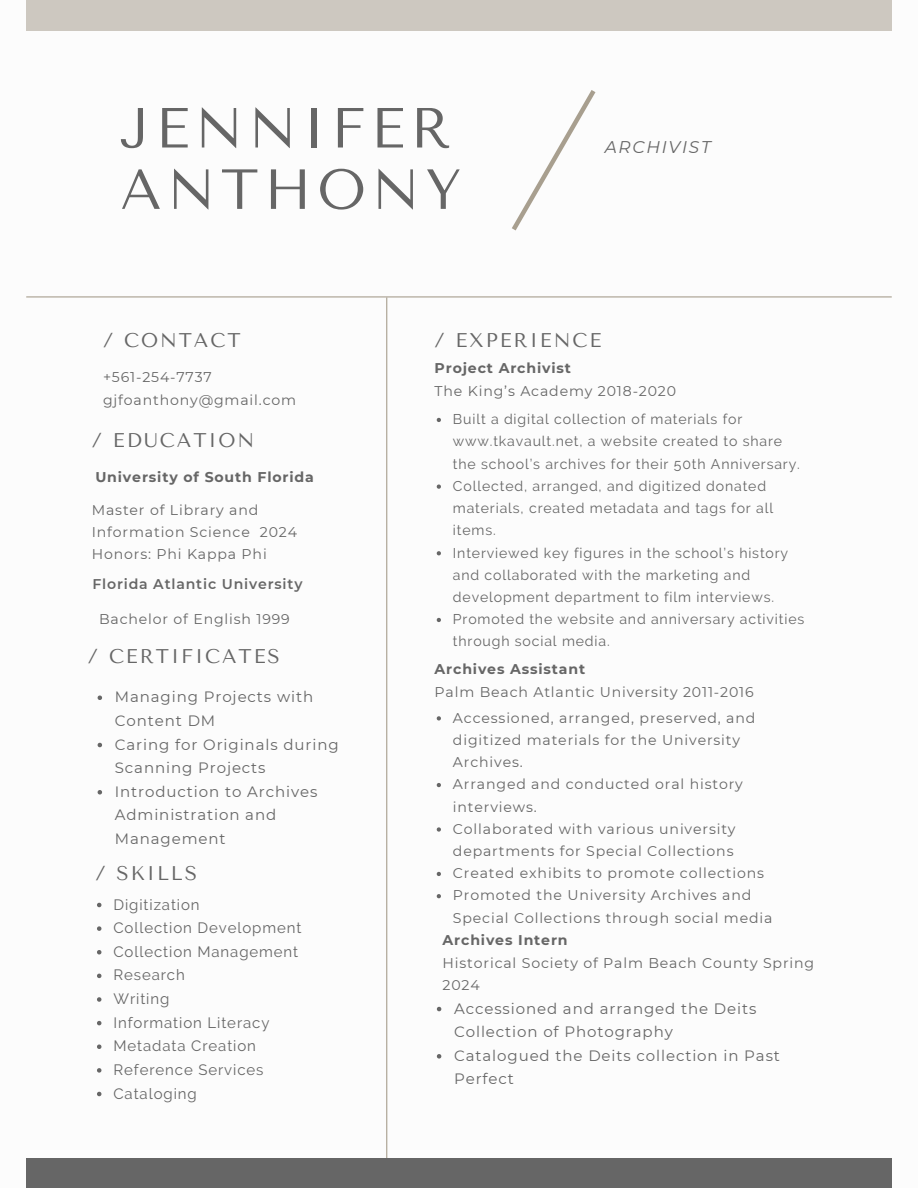
<style>
.page{position:relative;width:918px;height:1188px;background:#fff}
.page>*{position:absolute;margin:0;border:0;box-sizing:border-box;transform-origin:0 0}
.t1{font:56.4px/61.3px "Tenor Sans";letter-spacing:.1em;color:#666}
.t2{font:19.8px "Tenor Sans";letter-spacing:.1em;color:#666}
.t3{font:italic 16.95px "Montserrat";letter-spacing:.1em;color:#666}
.t4{font:15px/23.7px "Montserrat";letter-spacing:.06em;color:#666}
.t5{font:15px "Raleway";letter-spacing:.06em;color:#666}
.t6{font:14.1px/22.2px "Montserrat";letter-spacing:.06em;color:#666}
.t7{font:14.1px/22.2px "Raleway";letter-spacing:.06em;color:#666}
.t8{font:700 14.1px "Montserrat";letter-spacing:.06em;color:#666}
.t9{font:600 14.1px "Montserrat";letter-spacing:.06em;color:#666}
</style>
<div class="page">
<svg style="left:98px;top:696px;width:4px;height:4px"></svg>
<svg style="left:98px;top:743px;width:4px;height:4px"></svg>
<svg style="left:98px;top:790px;width:4px;height:5px"></svg>
<svg style="left:437px;top:418px;width:4px;height:4px"></svg>
<svg style="left:437px;top:485px;width:4px;height:4px"></svg>
<svg style="left:437px;top:551px;width:4px;height:4px"></svg>
<svg style="left:437px;top:618px;width:4px;height:4px"></svg>
<svg style="left:437px;top:716px;width:4px;height:5px"></svg>
<svg style="left:437px;top:783px;width:4px;height:4px"></svg>
<svg style="left:437px;top:827px;width:4px;height:5px"></svg>
<svg style="left:437px;top:872px;width:4px;height:4px"></svg>
<svg style="left:437px;top:894px;width:4px;height:4px"></svg>
<svg style="left:437px;top:1007px;width:4px;height:4px"></svg>
<svg style="left:437px;top:1054px;width:4px;height:5px"></svg>
<svg style="left:97px;top:903px;width:4px;height:4px"></svg>
<svg style="left:97px;top:926px;width:4px;height:5px"></svg>
<svg style="left:97px;top:950px;width:4px;height:5px"></svg>
<svg style="left:97px;top:974px;width:4px;height:4px"></svg>
<svg style="left:97px;top:997px;width:4px;height:5px"></svg>
<svg style="left:97px;top:1021px;width:4px;height:4px"></svg>
<svg style="left:97px;top:1045px;width:4px;height:4px"></svg>
<svg style="left:97px;top:1068px;width:4px;height:5px"></svg>
<svg style="left:97px;top:1092px;width:4px;height:4px"></svg>
<hr style="left:386px;top:297px;width:1px;height:891px;background:#a89f8f">
<hr style="left:26px;top:296px;width:866px;height:1px;background:#a89f8f">
<svg style="left:512px;top:90px;width:84px;height:141px"></svg>
<div style="left:26px;top:1158px;width:866px;height:30px;background:#666"></div>
<div style="left:26px;top:0;width:866px;height:31px;background:#cdc8c0"></div>
<p class="t1" style="left:120px;top:98px;width:343px">JENNIFER<br>ANTHONY</p>
<p class="t3" style="left:605px;top:136px;width:108px">ARCHIVIST</p>
<h2 class="t2" style="left:103px;top:329px;width:139px">/ CONTACT</h2>
<h1 class="t6" style="left:103px;top:366px;width:110px">+561-254-7737</h1>
<h3 class="t6" style="left:103px;top:388px;width:195px">gjfoanthony@gmail.com</h3>
<p class="t2" style="left:92px;top:428px;width:164px">/ EDUCATION</p>
<p class="t8" style="left:95px;top:468px;width:220px">University of South Florida</p>
<p class="t6" style="left:92px;top:498px;width:207px">Master of Library and<br>Information Science 2024</p>
<p class="t6" style="left:92px;top:543px;width:177px">Honors: Phi Kappa Phi</p>
<p class="t9" style="left:92px;top:575px;width:212px">Florida Atlantic University</p>
<p class="t6" style="left:99px;top:608px;width:192px">Bachelor of English 1999</p>
<p class="t2" style="left:88px;top:645px;width:193px">/ CERTIFICATES</p>
<h2 class="t4" style="left:115px;top:685px;width:200px">Managing Projects with<br>Content DM</h2>
<p class="t4" style="left:115px;top:732px;width:225px">Caring for Originals during<br>Scanning Projects</p>
<p class="t4" style="left:115px;top:780px;width:204px">Introduction to Archives<br>Administration and<br>Management</p>
<p class="t2" style="left:95px;top:862px;width:103px">/ SKILLS</p>
<p class="t5" style="left:113px;top:895px;width:88px">Digitization</p>
<p class="t5" style="left:113px;top:919px;width:189px">Collection Development</p>
<p class="t5" style="left:113px;top:943px;width:186px">Collection Management</p>
<p class="t5" style="left:113px;top:966px;width:73px">Research</p>
<p class="t5" style="left:113px;top:990px;width:57px">Writing</p>
<p class="t5" style="left:113px;top:1014px;width:158px">Information Literacy</p>
<p class="t5" style="left:113px;top:1037px;width:144px">Metadata Creation</p>
<p class="t5" style="left:113px;top:1061px;width:152px">Reference Services</p>
<p class="t5" style="left:113px;top:1084px;width:85px">Cataloging</p>
<p class="t2" style="left:435px;top:329px;width:168px">/ EXPERIENCE</p>
<p class="t8" style="left:435px;top:360px;width:138px">Project Archivist</p>
<p class="t6" style="left:435px;top:380px;width:243px">The King’s Academy 2018-2020</p>
<p class="t7" style="left:453px;top:408px;width:348px">Built a digital collection of materials for www.tkavault.net, a website created to share the school’s archives for their 50th Anniversary.</p>
<p class="t7" style="left:453px;top:475px;width:322px">Collected, arranged, and digitized donated materials, created metadata and tags for all items.</p>
<h2 class="t7" style="left:453px;top:541px;width:337px">Interviewed key figures in the school’s history and collaborated with the marketing and development department to film interviews.</h2>
<h4 class="t7" style="left:453px;top:608px;width:353px">Promoted the website and anniversary activities through social media.</h4>
<p class="t8" style="left:435px;top:660px;width:152px">Archives Assistant</p>
<p class="t6" style="left:435px;top:680px;width:321px">Palm Beach Atlantic University 2011-2016</p>
<h4 class="t6" style="left:453px;top:706px;width:304px">Accessioned, arranged, preserved, and digitized materials for the University<br>Archives.</h4>
<p class="t6" style="left:453px;top:773px;width:291px">Arranged and conducted oral history interviews.</p>
<h2 class="t6" style="left:453px;top:818px;width:284px">Collaborated with various university departments for Special Collections</h2>
<p class="t6" style="left:453px;top:862px;width:313px">Created exhibits to promote collections</p>
<p class="t6" style="left:453px;top:884px;width:321px">Promoted the University Archives and<br>Special Collections through social media</p>
<p class="t8" style="left:443px;top:931px;width:127px">Archives Intern</p>
<p class="t6" style="left:443px;top:951px;width:373px">Historical Society of Palm Beach County Spring<br>2024</p>
<h2 class="t4" style="left:454px;top:996px;width:304px">Accessioned and arranged the Deits<br>Collection of Photography</h2>
<p class="t4" style="left:454px;top:1044px;width:327px">Catalogued the Deits collection in Past<br>Perfect</p>
</div>
